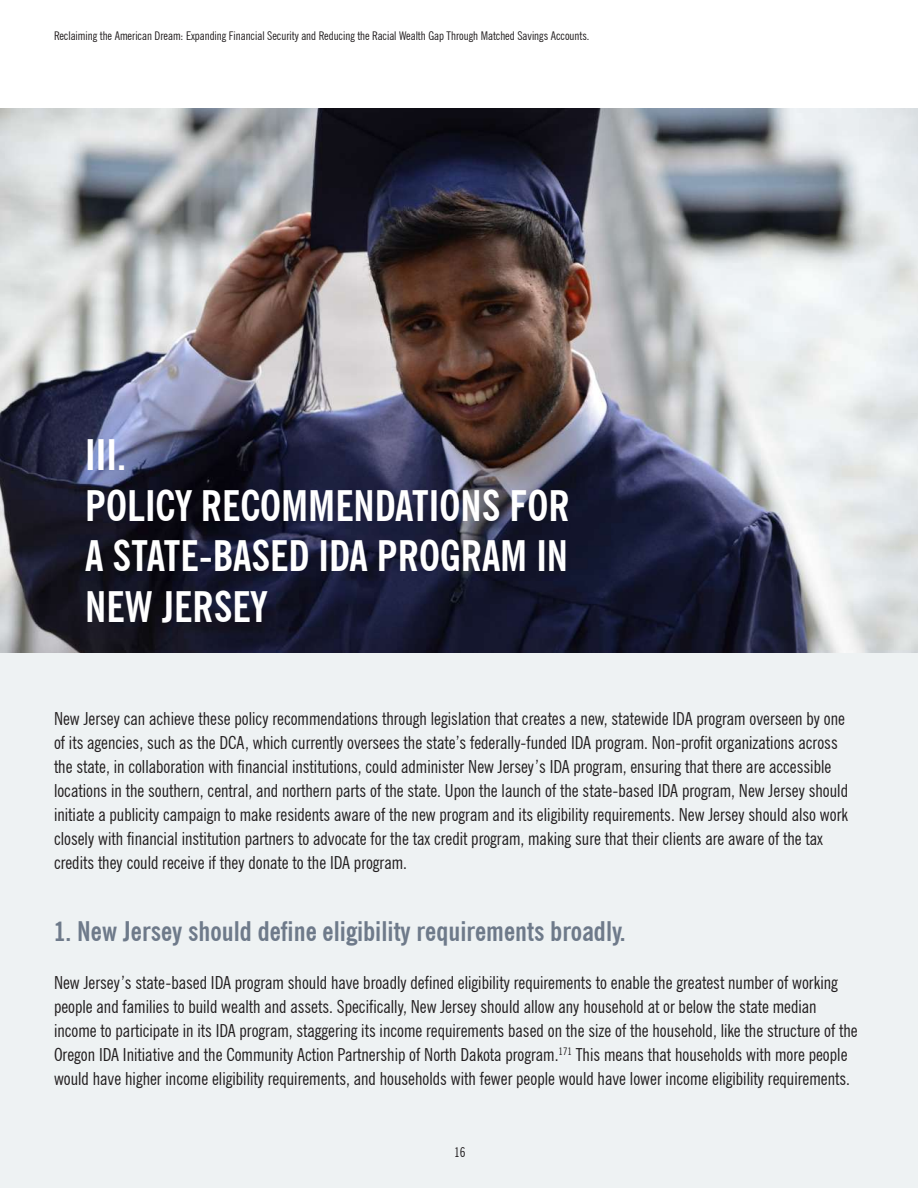
<style>
.page{position:relative;width:918px;height:1188px;background:#fff}
.page>*{position:absolute;margin:0;border:0;box-sizing:border-box;transform-origin:0 0}
.t1{font:700 condensed 42px/50.4px "News Gothic BT";color:#fff}
.t2{font:700 condensed 27px "News Gothic BT";color:#6e7a8a}
.t3{font:condensed 18px/24px "News Gothic BT";color:#231f20}
.t4{font:condensed 13.5px "News Gothic BT";color:#231f20}
.t5{font:condensed 12px "News Gothic BT";color:#231f20}
</style>
<div class="page">
<div style="left:0;top:652px;width:918px;height:536px;background:#eef2f3"></div>
<img style="left:0;top:108px;width:918px;height:544px">
<p class="t5" style="left:54px;top:29px;width:537px">Reclaiming the American Dream: Expanding Financial Security and Reducing the Racial Wealth Gap Through Matched Savings Accounts.</p>
<h1 class="t1" style="left:85px;top:430px;width:486px">III.<br>POLICY RECOMMENDATIONS FOR<br>A STATE-BASED IDA PROGRAM IN<br>NEW JERSEY</h1>
<p class="t3" style="left:54px;top:707px;width:796px">New Jersey can achieve these policy recommendations through legislation that creates a new, statewide IDA program overseen by one of its agencies, such as the DCA, which currently oversees the state’s federally-funded IDA program. Non-profit organizations across the state, in collaboration with financial institutions, could administer New Jersey’s IDA program, ensuring that there are accessible locations in the southern, central, and northern parts of the state. Upon the launch of the state-based IDA program, New Jersey should initiate a publicity campaign to make residents aware of the new program and its eligibility requirements. New Jersey should also work closely with financial institution partners to advocate for the tax credit program, making sure that their clients are aware of the tax credits they could receive if they donate to the IDA program.</p>
<h2 class="t2" style="left:54px;top:915px;width:573px">1. New Jersey should define eligibility requirements broadly.</h2>
<p class="t3" style="left:54px;top:971px;width:805px">New Jersey’s state-based IDA program should have broadly defined eligibility requirements to enable the greatest number of working people and families to build wealth and assets. Specifically, New Jersey should allow any household at or below the state median income to participate in its IDA program, staggering its income requirements based on the size of the household, like the structure of the Oregon IDA Initiative and the Community Action Partnership of North Dakota program.<sup>171</sup> This means that households with more people would have higher income eligibility requirements, and households with fewer people would have lower income eligibility requirements.</p>
<p class="t4" style="left:454px;top:1145px;width:13px">16</p>
</div>
